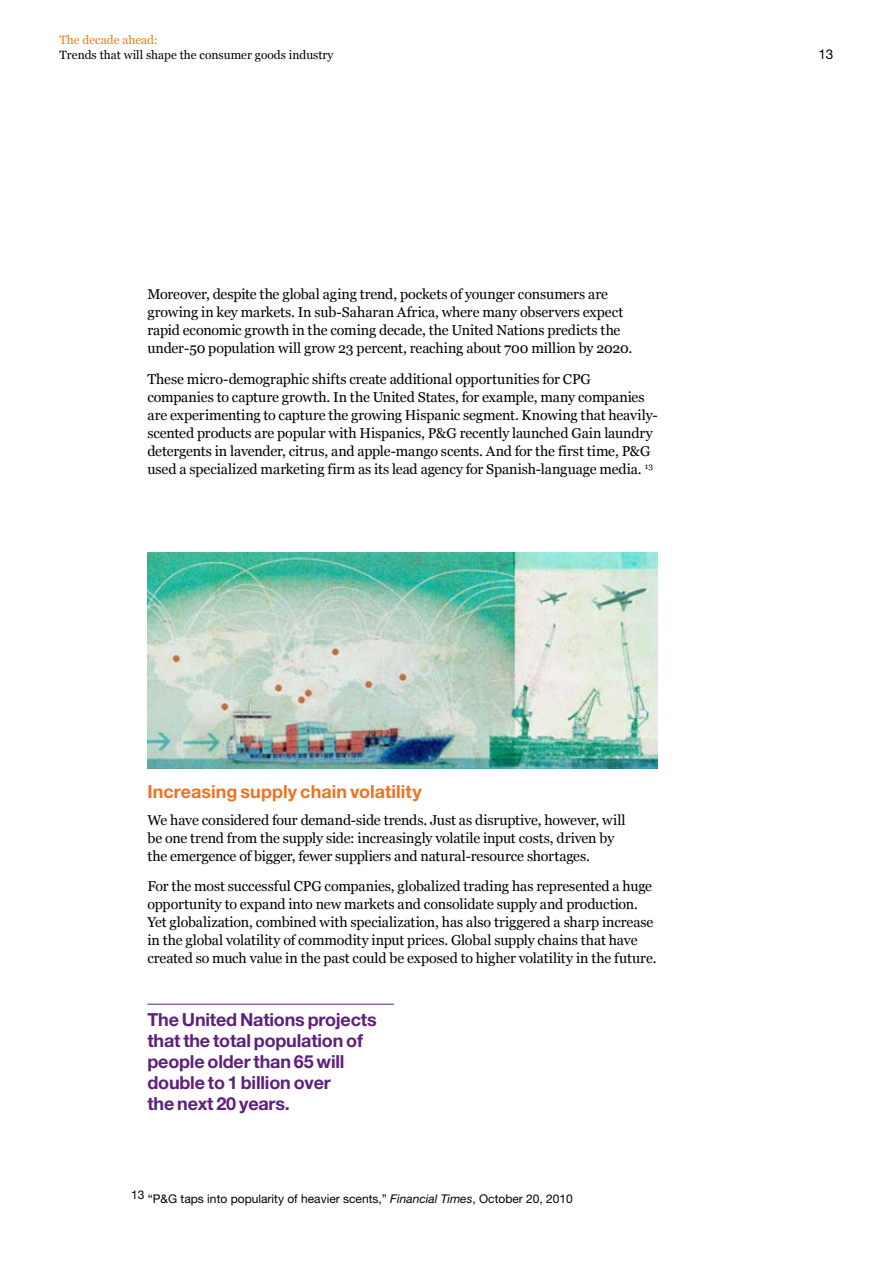
<style>
.page{position:relative;width:893px;height:1263px;background:#fff}
.page>*{position:absolute;margin:0;border:0;box-sizing:border-box;transform-origin:0 0}
.t1{font:700 18px/21px "Helvetica Neue LT Std";letter-spacing:-.01em;color:#5e207c}
.t2{font:700 18px "Helvetica Neue LT Std";color:#ec7325}
.t3{font:14.25px/18px "Georgia";letter-spacing:-.01em;color:#000}
.t4{font:13.5px "Helvetica Neue LT Std";color:#000}
.t5{font:12px "Helvetica Neue LT Std";color:#000}
.t6{font:12px "Georgia";color:#000}
.t7{font:12px "Georgia";color:#ee7d11}
.s1{font-style:italic}
</style>
<div class="page">
<img style="left:147px;top:552px;width:511px;height:216px">
<hr style="left:147px;top:1004px;width:247px;height:1px;background:#5e207c">
<p class="t7" style="left:60px;top:34px;width:100px">The decade ahead:</p>
<p class="t6" style="left:60px;top:49px;width:275px">Trends that will shape the consumer goods industry</p>
<p class="t3" style="left:147px;top:285px;width:486px">Moreover, despite the global aging trend, pockets of younger consumers are growing in key markets. In sub-Saharan Africa, where many observers expect rapid economic growth in the coming decade, the United Nations predicts the under-50 population will grow 23 percent, reaching about 700 million by 2020.</p>
<p class="t3" style="left:147px;top:370px;width:512px">These micro-demographic shifts create additional opportunities for CPG companies to capture growth. In the United States, for example, many companies are experimenting to capture the growing Hispanic segment. Knowing that heavily&shy;scented products are popular with Hispanics, P&amp;G recently launched Gain laundry detergents in lavender, citrus, and apple-mango scents. And for the first time, P&amp;G used a specialized marketing firm as its lead agency for Spanish-language media. <sup>13</sup></p>
<p class="t2" style="left:147px;top:780px;width:276px">Increasing supply chain volatility</p>
<p class="t3" style="left:147px;top:811px;width:480px">We have considered four demand-side trends. Just as disruptive, however, will be one trend from the supply side: increasingly volatile input costs, driven by the emergence of bigger, fewer suppliers and natural-resource shortages.</p>
<p class="t3" style="left:147px;top:877px;width:511px">For the most successful CPG companies, globalized trading has represented a huge opportunity to expand into new markets and consolidate supply and production.<br>Yet globalization, combined with specialization, has also triggered a sharp increase in the global volatility of commodity input prices. Global supply chains that have created so much value in the past could be exposed to higher volatility in the future.</p>
<p class="t1" style="left:147px;top:1008px;width:231px">The United Nations projects that the total population of people older than 65 will double to 1 billion over<br>the next 20 years.</p>
<p class="t5" style="left:131px;top:1192px;width:443px">13 “P&amp;G taps into popularity of heavier scents,” <span class="s1">Financial Times</span>, October 20, 2010</p>
<p class="t4" style="left:818px;top:46px;width:17px">13</p>
</div>
